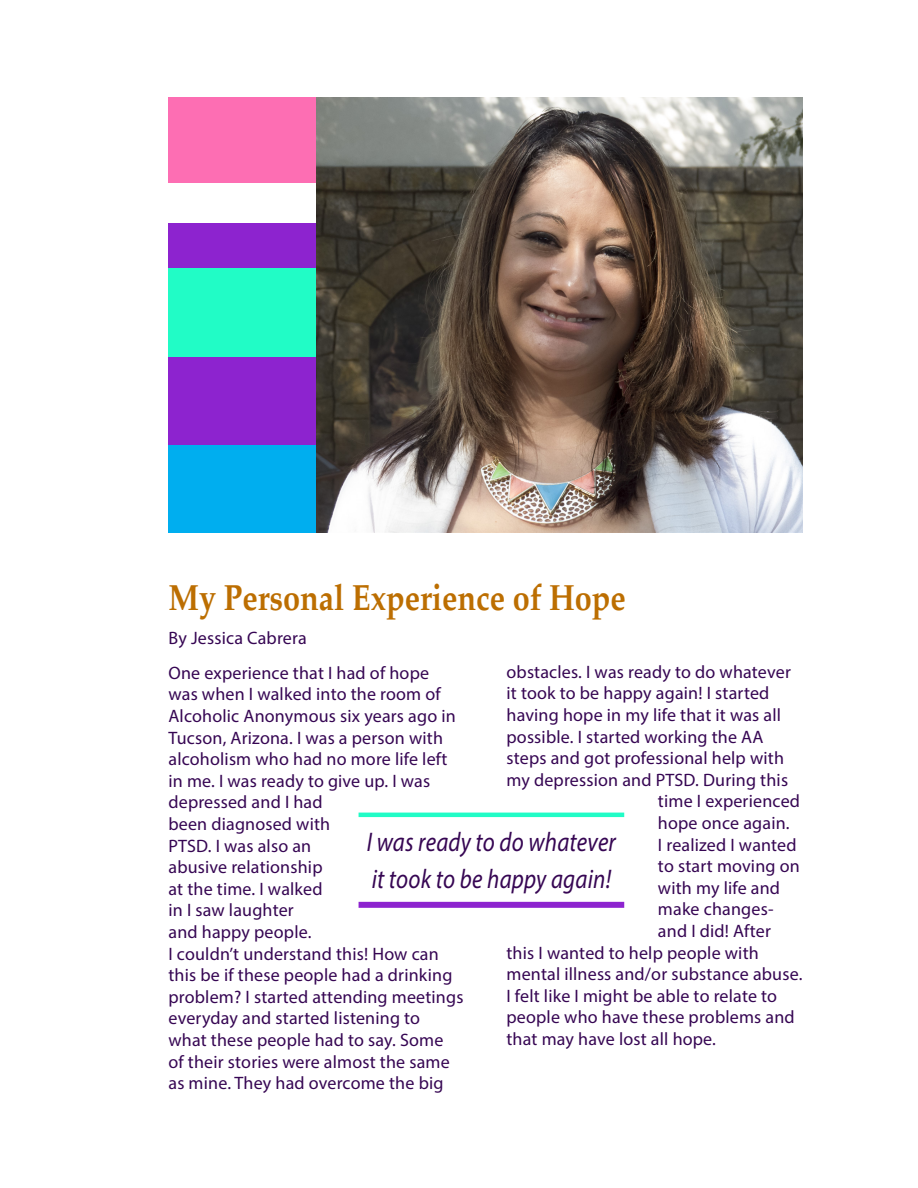
<style>
.page{position:relative;width:918px;height:1188px;background:#fff}
.page>*{position:absolute;margin:0;border:0;box-sizing:border-box;transform-origin:0 0}
.Headline{font:700 36px "Palatino";color:#bc6e01;scale:.85 1}
.Pull_Quotes{font:italic 27px/37.5px "Myriad Pro";letter-spacing:.01em;color:#360653;scale:.85 1}
.Body_Text{font:18px/21.6px "Myriad Pro";letter-spacing:.01em;color:#360653}
</style>
<div class="page">
<img style="left:316px;top:97px;width:486px;height:436px">
<div style="left:168px;top:444px;width:148px;height:89px;background:#00aeef"></div>
<div style="left:168px;top:223px;width:148px;height:221px;background:#8d23cf"></div>
<div style="left:168px;top:97px;width:148px;height:86px;background:#fd6eb3"></div>
<div style="left:168px;top:268px;width:148px;height:89px;background:#21fcc6"></div>
<hr style="left:359px;top:813px;width:265px;height:4px;background:#21fcc6">
<div style="left:359px;top:902px;width:265px;height:6px;background:#8d23cf"></div>
<p class="Headline" style="left:168px;top:567px;width:539px">My Personal Experience of Hope</p>
<p class="Body_Text" style="left:168px;top:627px;width:140px">By Jessica Cabrera</p>
<p class="Body_Text" style="left:168px;top:662px;width:297px">One experience that I had of hope<br>was when I walked into the room of<br>Alcoholic Anonymous six years ago in<br>Tucson, Arizona. I was a person with alcoholism who had no more life left in me. I was ready to give up. I was depressed and I had<br>been diagnosed with<br>PTSD. I was also an<br>abusive relationship<br>at the time. I walked<br>in I saw laughter<br>and happy people.<br>I couldn’t understand this! How can this be if these people had a drinking problem? I started attending meetings everyday and started listening to<br>what these people had to say. Some<br>of their stories were almost the same as mine. They had overcome the big</p>
<p class="Body_Text" style="left:507px;top:661px;width:286px">obstacles. I was ready to do whatever</p>
<p class="Body_Text" style="left:507px;top:682px;width:264px">it took to be happy again! I started</p>
<p class="Body_Text" style="left:507px;top:704px;width:276px">having hope in my life that it was all</p>
<p class="Body_Text" style="left:507px;top:725px;width:258px">possible. I started working the AA</p>
<p class="Body_Text" style="left:507px;top:747px;width:279px">steps and got professional help with</p>
<p class="Body_Text" style="left:507px;top:769px;width:283px">my depression and PTSD. During this</p>
<p class="Body_Text" style="left:658px;top:790px;width:144px">time I experienced</p>
<p class="Body_Text" style="left:658px;top:812px;width:133px">hope once again.</p>
<p class="Body_Text" style="left:658px;top:833px;width:140px">I realized I wanted</p>
<p class="Body_Text" style="left:658px;top:855px;width:143px">to start moving on</p>
<p class="Body_Text" style="left:658px;top:877px;width:124px">with my life and</p>
<p class="Body_Text" style="left:658px;top:898px;width:117px">make changes-</p>
<p class="Body_Text" style="left:658px;top:920px;width:115px">and I did! After</p>
<p class="Body_Text" style="left:507px;top:941px;width:254px">this I wanted to help people with</p>
<p class="Body_Text" style="left:507px;top:963px;width:297px">mental illness and/or substance abuse.</p>
<p class="Body_Text" style="left:507px;top:985px;width:272px">I felt like I might be able to relate to</p>
<p class="Body_Text" style="left:507px;top:1006px;width:290px">people who have these problems and</p>
<p class="Body_Text" style="left:507px;top:1028px;width:211px">that may have lost all hope.</p>
<p class="Pull_Quotes" style="left:367px;top:823px;width:295px">I was ready to do whatever it took to be happy again!</p>
</div>
